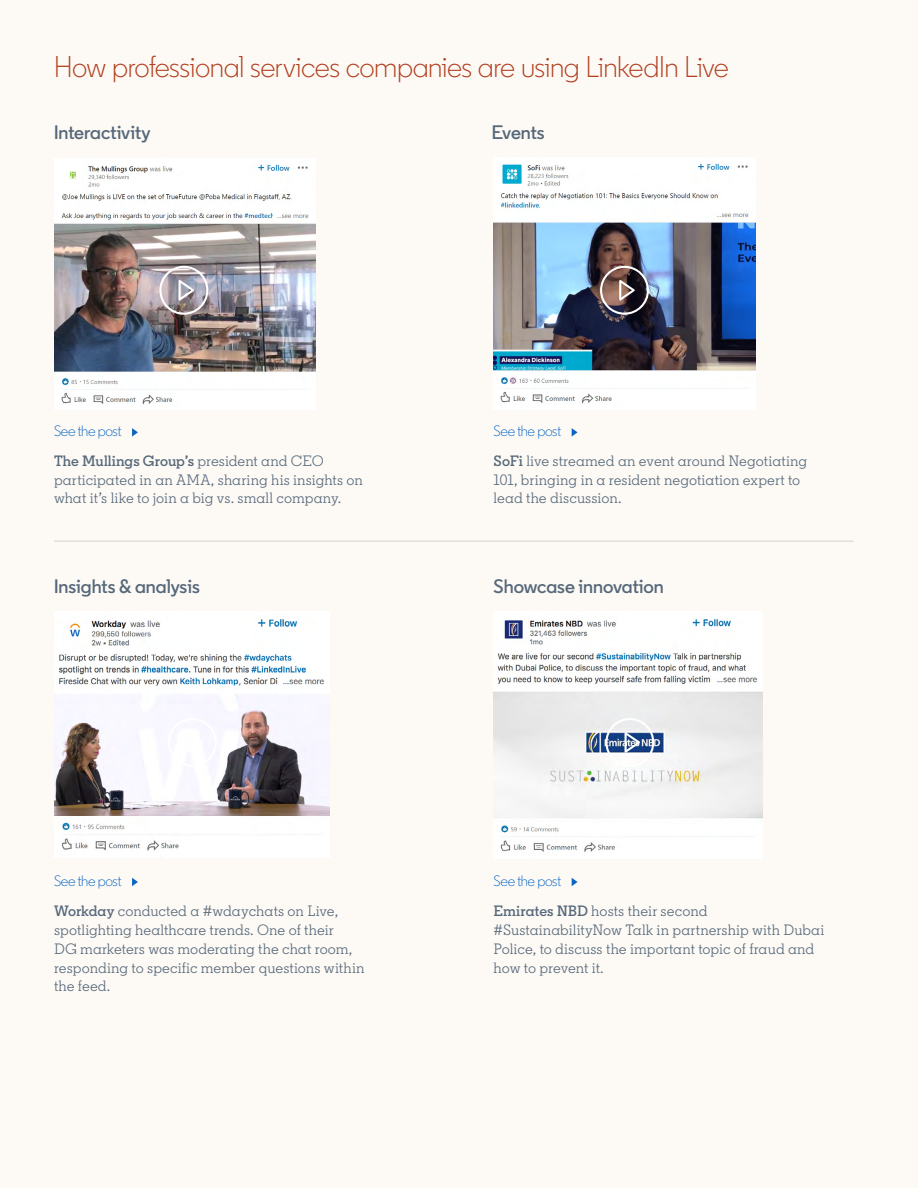
<style>
.page{position:relative;width:918px;height:1188px;background:#fdfaf5}
.page>*{position:absolute;margin:0;border:0;box-sizing:border-box;transform-origin:0 0}
.t1{font:300 30px "Community";letter-spacing:-.015em;color:#b24020}
.t2{font:600 19.5px "Community";color:#56687a}
.t3{font:15px/18.8px "Community Slab";color:#56687a}
.t4{font:300 15px "Community";letter-spacing:-.02em;color:#0a66c2}
.s1{font-weight:600}
</style>
<div class="page">
<svg style="left:132px;top:428px;width:6px;height:9px"></svg>
<svg style="left:572px;top:428px;width:6px;height:9px"></svg>
<img style="left:54px;top:164px;width:262px;height:241px">
<svg style="left:159px;top:266px;width:49px;height:49px;background:#ada5ac"></svg>
<img style="left:494px;top:163px;width:261px;height:241px">
<svg style="left:600px;top:266px;width:49px;height:49px;background:#6c5d60"></svg>
<svg style="left:132px;top:878px;width:6px;height:8px"></svg>
<svg style="left:572px;top:878px;width:6px;height:8px"></svg>
<img style="left:54px;top:619px;width:276px;height:232px">
<div style="left:168px;top:718px;width:49px;height:49px;background:#fbfaff"></div>
<img style="left:500px;top:825px;width:115px;height:27px">
<img style="left:494px;top:619px;width:268px;height:200px">
<svg style="left:605px;top:718px;width:49px;height:49px"></svg>
<hr style="left:54px;top:541px;width:799px;height:1px;background:#d2d2d2">
<h1 class="t1" style="left:54px;top:48px;width:676px">How professional services companies are using LinkedIn Live</h1>
<h2 class="t2" style="left:54px;top:120px;width:98px">Interactivity</h2>
<h2 class="t2" style="left:492px;top:120px;width:54px">Events</h2>
<p class="t4" style="left:54px;top:422px;width:69px">See the post</p>
<p class="t3" style="left:54px;top:451px;width:310px"><span class="s1">The Mullings Group’s</span> president and CEO participated in an AMA, sharing his insights on what it’s like to join a big vs. small company.</p>
<p class="t4" style="left:494px;top:422px;width:69px">See the post</p>
<p class="t3" style="left:494px;top:451px;width:315px"><span class="s1">SoFi</span> live streamed an event around Negotiating<br>101, bringing in a resident negotiation expert to lead the discussion.</p>
<h2 class="t2" style="left:54px;top:574px;width:147px">Insights &amp; analysis</h2>
<h2 class="t2" style="left:494px;top:574px;width:172px">Showcase innovation</h2>
<p class="t4" style="left:54px;top:872px;width:69px">See the post</p>
<p class="t4" style="left:494px;top:872px;width:69px">See the post</p>
<p class="t3" style="left:494px;top:902px;width:332px"><span class="s1">Emirates NBD</span> hosts their second #SustainabilityNow Talk in partnership with Dubai Police, to discuss the important topic of fraud and how to prevent it.</p>
<p class="t3" style="left:54px;top:902px;width:312px"><span class="s1">Workday</span> conducted a #wdaychats on Live, spotlighting healthcare trends. One of their<br>DG marketers was moderating the chat room, responding to specific member questions within the feed.</p>
</div>
